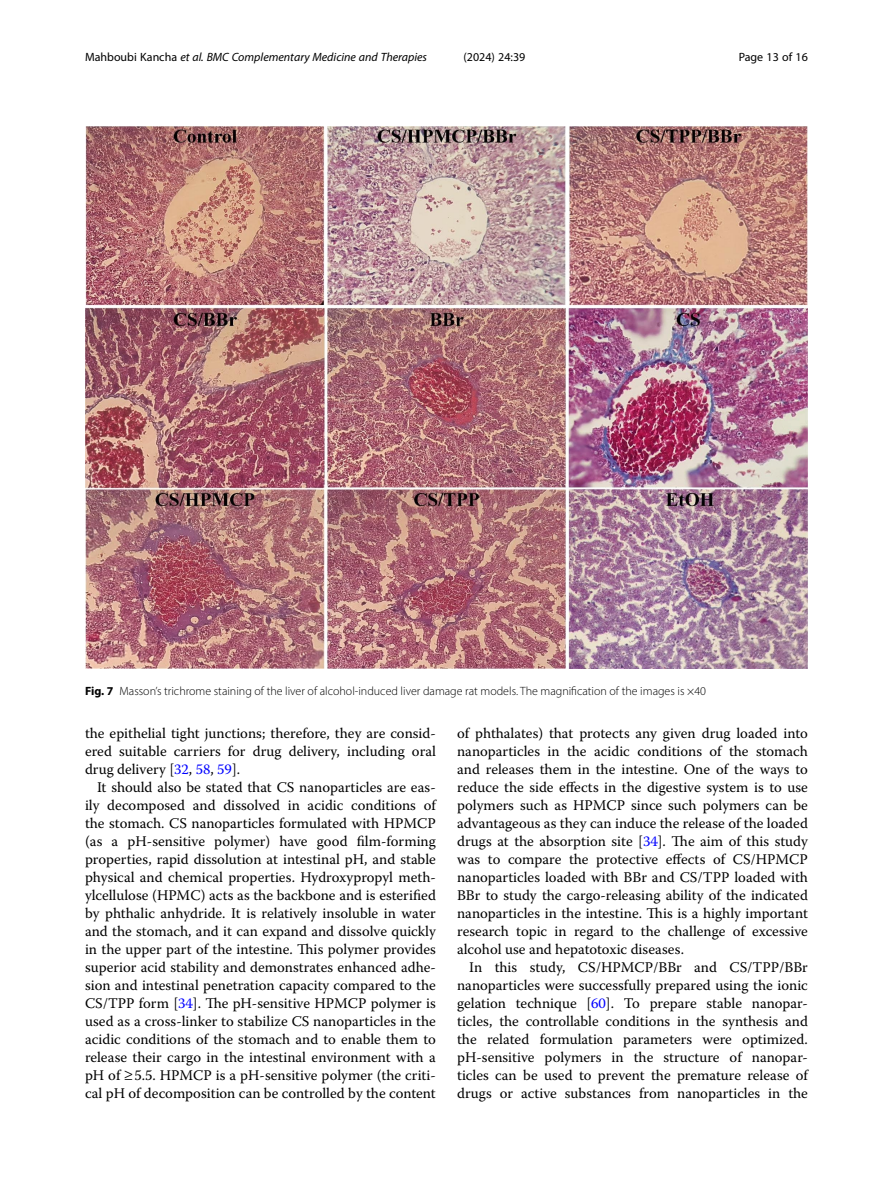
<style>
.page{position:relative;width:893px;height:1191px;background:#fff}
.page>*{position:absolute;margin:0;border:0;box-sizing:border-box;transform-origin:0 0}
.Body_Text_Indent{font:14.7px/18px "Warnock Pro";color:#000;text-align:justify}
.Body_Text{font:14.7px/18px "Warnock Pro";color:#000;text-align:justify}
.Figure_Caption{font:300 12px "Myriad Pro";color:#000}
.t1{font:italic 12px "Myriad Pro";color:#000}
.t2{font:12px "Myriad Pro";color:#000}
.s1{font-style:normal}
.s2{font-weight:700}
.s3{color:#00f}
</style>
<div class="page">
<img style="left:85px;top:126px;width:723px;height:542px">
<p class="t1" style="left:85px;top:50px;width:343px"><span class="s1">Mahboubi Kancha</span> et al. BMC Complementary Medicine and Therapies</p>
<p class="t2" style="left:463px;top:50px;width:63px">(2024) 24:39</p>
<p class="t2" style="left:739px;top:50px;width:71px">Page 13 of 16</p>
<p class="Figure_Caption" style="left:85px;top:684px;width:622px"><span class="s2">Fig. 7</span> Masson’s trichrome staining of the liver of alcohol-induced liver damage rat models. The magnification of the images is ×40</p>
<p class="Body_Text" style="left:85px;top:724px;width:352px">the epithelial tight junctions; therefore, they are consid&shy;ered suitable carriers for drug delivery, including oral drug delivery [<span class="s3">32</span>, <span class="s3">58</span>, <span class="s3">59</span>].</p>
<p class="Body_Text_Indent" style="left:85px;top:778px;width:352px;text-indent:12px">It should also be stated that CS nanoparticles are eas&shy;ily decomposed and dissolved in acidic conditions of the stomach. CS nanoparticles formulated with HPMCP (as a pH-sensitive polymer) have good film-forming properties, rapid dissolution at intestinal pH, and stable physical and chemical properties. Hydroxypropyl meth&shy;ylcellulose (HPMC) acts as the backbone and is esterified by phthalic anhydride. It is relatively insoluble in water and the stomach, and it can expand and dissolve quickly in the upper part of the intestine. This polymer provides superior acid stability and demonstrates enhanced adhe&shy;sion and intestinal penetration capacity compared to the CS/TPP form [<span class="s3">34</span>]. The pH-sensitive HPMCP polymer is used as a cross-linker to stabilize CS nanoparticles in the acidic conditions of the stomach and to enable them to release their cargo in the intestinal environment with a pH of ≥5.5. HPMCP is a pH-sensitive polymer (the criti&shy;cal pH of decomposition can be controlled by the content</p>
<p class="Body_Text_Indent" style="left:457px;top:724px;width:352px">of phthalates) that protects any given drug loaded into nanoparticles in the acidic conditions of the stomach and releases them in the intestine. One of the ways to reduce the side effects in the digestive system is to use polymers such as HPMCP since such polymers can be advantageous as they can induce the release of the loaded drugs at the absorption site [<span class="s3">34</span>]. The aim of this study was to compare the protective effects of CS/HPMCP nanoparticles loaded with BBr and CS/TPP loaded with BBr to study the cargo-releasing ability of the indicated nanoparticles in the intestine. This is a highly important research topic in regard to the challenge of excessive alcohol use and hepatotoxic diseases.</p>
<p class="Body_Text_Indent" style="left:457px;top:958px;width:352px;text-indent:12px">In this study, CS/HPMCP/BBr and CS/TPP/BBr nanoparticles were successfully prepared using the ionic gelation technique [<span class="s3">60</span>]. To prepare stable nanopar&shy;ticles, the controllable conditions in the synthesis and the related formulation parameters were optimized. pH-sensitive polymers in the structure of nanopar&shy;ticles can be used to prevent the premature release of drugs or active substances from nanoparticles in the</p>
</div>
